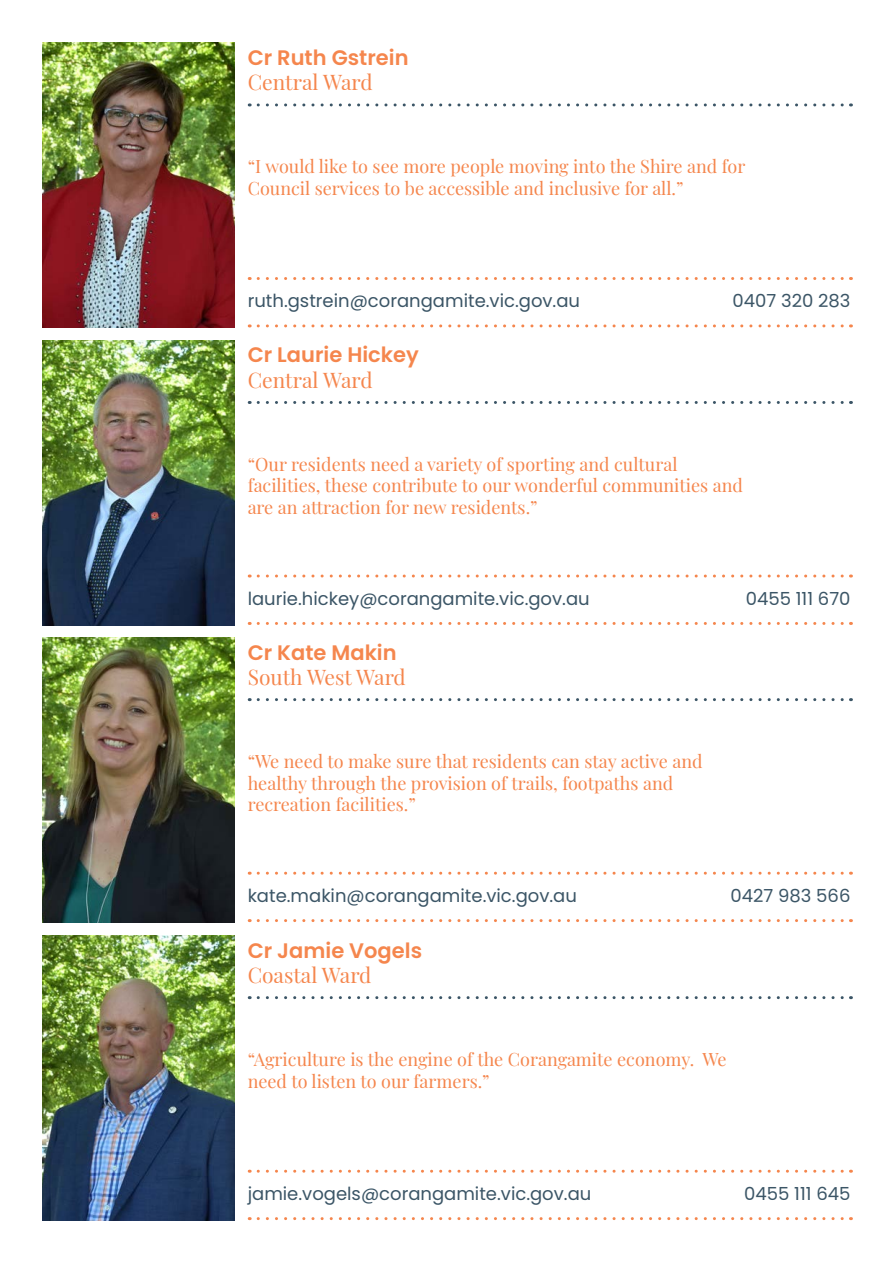
<style>
.page{position:relative;width:893px;height:1263px;background:#fff}
.page>*{position:absolute;margin:0;border:0;box-sizing:border-box;transform-origin:0 0}
.t1{font:600 21px "Poppins";color:#f5864d}
.t2{font:21px "Playfair Display";color:#f5864d}
.t3{font:18px/21.6px "Playfair Display";color:#f5864d}
.t4{font:18px "Poppins";color:#3b5566}
</style>
<div class="page">
<svg style="left:258px;top:872px;width:593px;height:3px"></svg>
<svg style="left:258px;top:919px;width:593px;height:3px"></svg>
<svg style="left:258px;top:698px;width:593px;height:3px"></svg>
<img style="left:43px;top:637px;width:191px;height:285px">
<svg style="left:258px;top:1217px;width:593px;height:3px"></svg>
<svg style="left:258px;top:1170px;width:593px;height:3px"></svg>
<svg style="left:258px;top:996px;width:593px;height:3px"></svg>
<img style="left:43px;top:935px;width:192px;height:285px">
<svg style="left:258px;top:622px;width:593px;height:3px"></svg>
<svg style="left:258px;top:574px;width:593px;height:3px"></svg>
<svg style="left:258px;top:401px;width:593px;height:3px"></svg>
<img style="left:43px;top:340px;width:192px;height:285px">
<svg style="left:258px;top:324px;width:593px;height:3px"></svg>
<svg style="left:258px;top:277px;width:593px;height:3px"></svg>
<svg style="left:258px;top:103px;width:593px;height:3px"></svg>
<img style="left:43px;top:43px;width:192px;height:284px">
<p class="t1" style="left:248px;top:45px;width:162px">Cr Ruth Gstrein</p>
<p class="t2" style="left:248px;top:66px;width:126px">Central Ward</p>
<p class="t3" style="left:248px;top:154px;width:499px">“I would like to see more people moving into the Shire and for<br>Council services to be accessible and inclusive for all.”</p>
<p class="t4" style="left:248px;top:290px;width:334px">ruth.gstrein@corangamite.vic.gov.au</p>
<p class="t1" style="left:248px;top:343px;width:173px">Cr Laurie Hickey</p>
<p class="t2" style="left:248px;top:363px;width:126px">Central Ward</p>
<p class="t4" style="left:732px;top:290px;width:119px">0407 320 283</p>
<p class="t3" style="left:248px;top:452px;width:497px">“Our residents need a variety of sporting and cultural facilities, these contribute to our wonderful communities and are an attraction for new residents.”</p>
<p class="t4" style="left:248px;top:588px;width:343px">laurie.hickey@corangamite.vic.gov.au</p>
<p class="t1" style="left:248px;top:640px;width:150px">Cr Kate Makin</p>
<p class="t2" style="left:248px;top:660px;width:160px">South West Ward</p>
<p class="t3" style="left:248px;top:749px;width:456px">“We need to make sure that residents can stay active and healthy through the provision of trails, footpaths and recreation facilities.”</p>
<p class="t4" style="left:746px;top:588px;width:106px">0455 111 670</p>
<p class="t4" style="left:248px;top:885px;width:331px">kate.makin@corangamite.vic.gov.au</p>
<p class="t1" style="left:248px;top:938px;width:176px">Cr Jamie Vogels</p>
<p class="t2" style="left:248px;top:958px;width:125px">Coastal Ward</p>
<p class="t4" style="left:731px;top:885px;width:121px">0427 983 566</p>
<p class="t3" style="left:248px;top:1047px;width:480px">“Agriculture is the engine of the Corangamite economy. We need to listen to our farmers.”</p>
<p class="t4" style="left:248px;top:1183px;width:345px">jamie.vogels@corangamite.vic.gov.au</p>
<p class="t4" style="left:744px;top:1183px;width:108px">0455 111 645</p>
</div>
